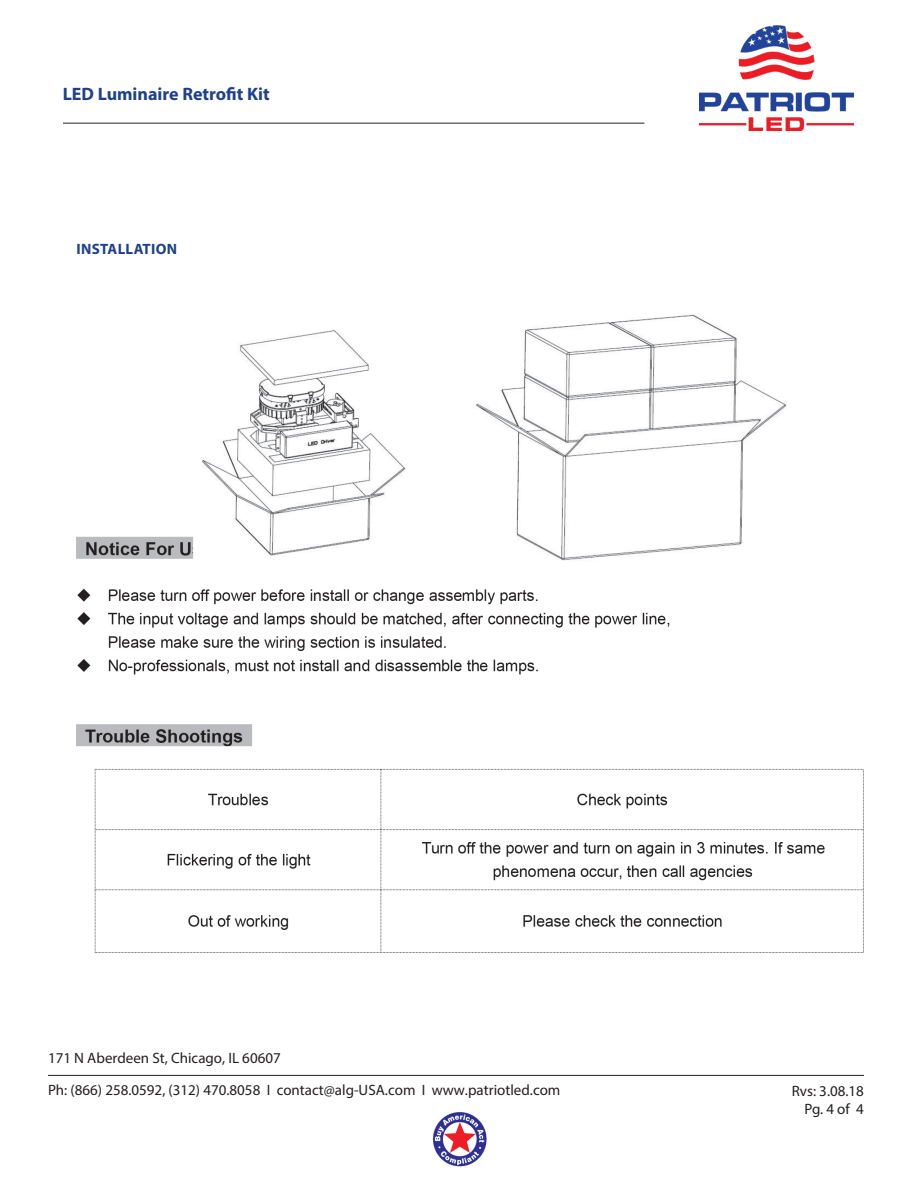
<style>
.page{position:relative;width:918px;height:1188px;background:#fff}
.page>*{position:absolute;margin:0;border:0;box-sizing:border-box;transform-origin:0 0}
.t1{font:700 18px "Myriad Pro";color:#1f418d}
.t2{font:15px "Myriad Pro";color:#231f20}
.t3{font:700 15px "Myriad Pro";letter-spacing:.02em;color:#1f418d}
</style>
<div class="page">
<hr style="left:63px;top:123px;width:581px;height:1px;background:#231f20">
<img style="left:699px;top:25px;width:154px;height:106px">
<hr style="left:48px;top:1075px;width:816px;height:1px;background:#231f20">
<img style="left:433px;top:1112px;width:54px;height:55px">
<img style="left:76px;top:314px;width:788px;height:639px">
<p class="t1" style="left:63px;top:82px;width:208px">LED Luminaire Retrofit Kit</p>
<p class="t3" style="left:76px;top:239px;width:102px">INSTALLATION</p>
<p class="t2" style="left:48px;top:1049px;width:234px">171 N Aberdeen St, Chicago, IL 60607</p>
<p class="t2" style="left:48px;top:1081px;width:514px">Ph: (866) 258.0592, (312) 470.8058 I contact@alg-USA.com I www.patriotled.com</p>
<p class="t2" style="left:792px;top:1081px;width:74px">Rvs: 3.08.18</p>
<p class="t2" style="left:804px;top:1099px;width:61px">Pg. 4 of 4</p>
</div>
